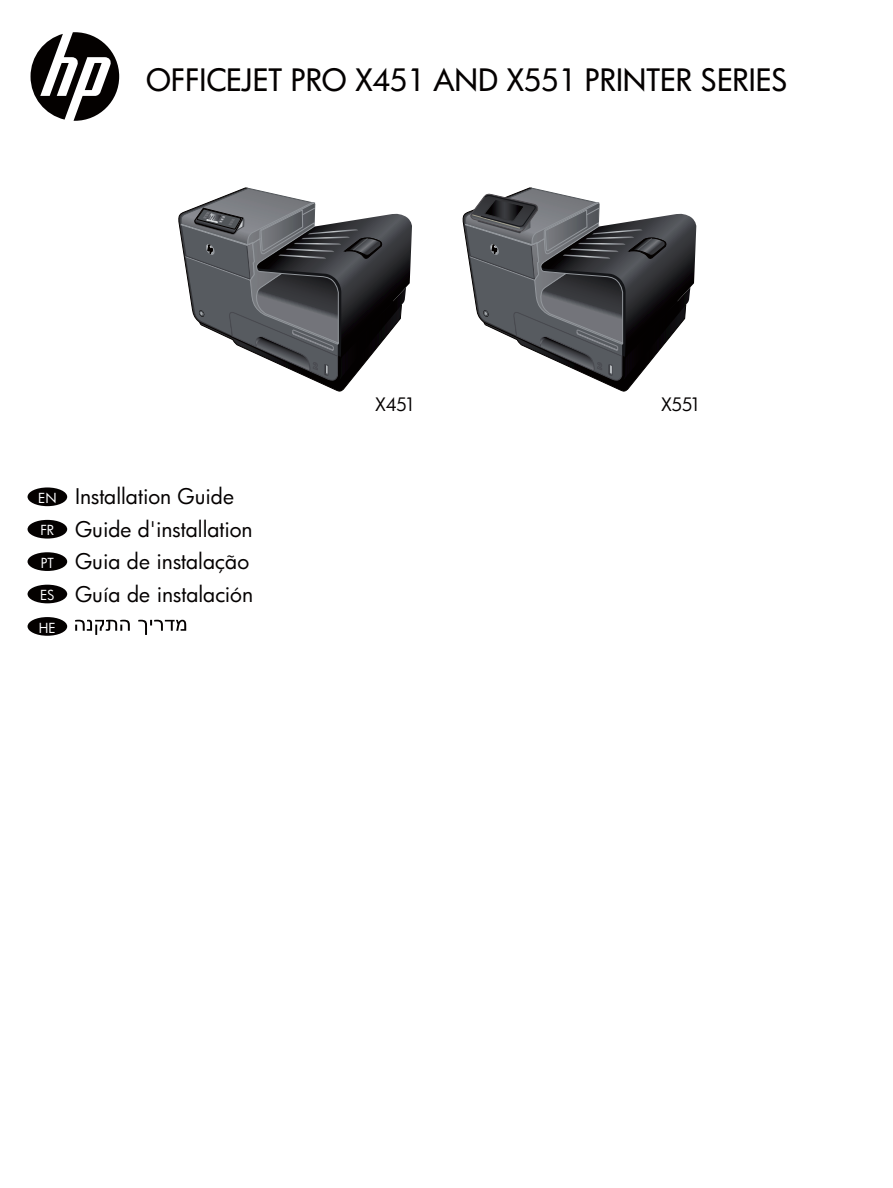
<style>
.page{position:relative;width:893px;height:1188px;background:#fff}
.page>*{position:absolute;margin:0;border:0;box-sizing:border-box;transform-origin:0 0}
.t1{font:500 30px "HP Futura";color:#040100}
.t2{font:21px/32.4px "HP Futura";color:#040100}
.t3{font:18px "HP Futura";letter-spacing:-.045em;color:#040100}
.t4{font:13.5px "HP Futura";color:#fff}
.s1{font-size:13.5px;color:#fff}
</style>
<div class="page">
<svg style="left:179px;top:213px;width:170px;height:178px"></svg>
<svg style="left:181px;top:188px;width:231px;height:195px"></svg>
<svg style="left:462px;top:213px;width:172px;height:178px"></svg>
<svg style="left:465px;top:188px;width:231px;height:195px"></svg>
<div style="left:28px;top:487px;width:39px;height:19px;background:#040100;border-radius:50%"></div>
<div style="left:28px;top:520px;width:39px;height:19px;background:#040100;border-radius:50%"></div>
<div style="left:28px;top:552px;width:39px;height:19px;background:#040100;border-radius:50%"></div>
<div style="left:28px;top:585px;width:39px;height:18px;background:#040100;border-radius:50%"></div>
<div style="left:28px;top:617px;width:39px;height:19px;background:#040100;border-radius:50%"></div>
<svg style="left:75px;top:620px;width:111px;height:15px"></svg>
<svg style="left:30px;top:32px;width:89px;height:89px"></svg>
<h1 class="t1" style="left:146px;top:60px;width:642px">OFFICEJET PRO X451 AND X551 PRINTER SERIES</h1>
<p class="t2" style="left:38px;top:480px;width:216px"><span class="s1">EN</span> Installation Guide<br><span class="s1">FR</span> Guide d'installation<br><span class="s1">PT</span> Guia de instalação<br><span class="s1">ES</span> Guía de instalación</p>
<p class="t4" style="left:39px;top:618px;width:18px">HE</p>
<p class="t3" style="left:375px;top:392px;width:41px">X451</p>
<p class="t3" style="left:661px;top:392px;width:41px">X551</p>
</div>
